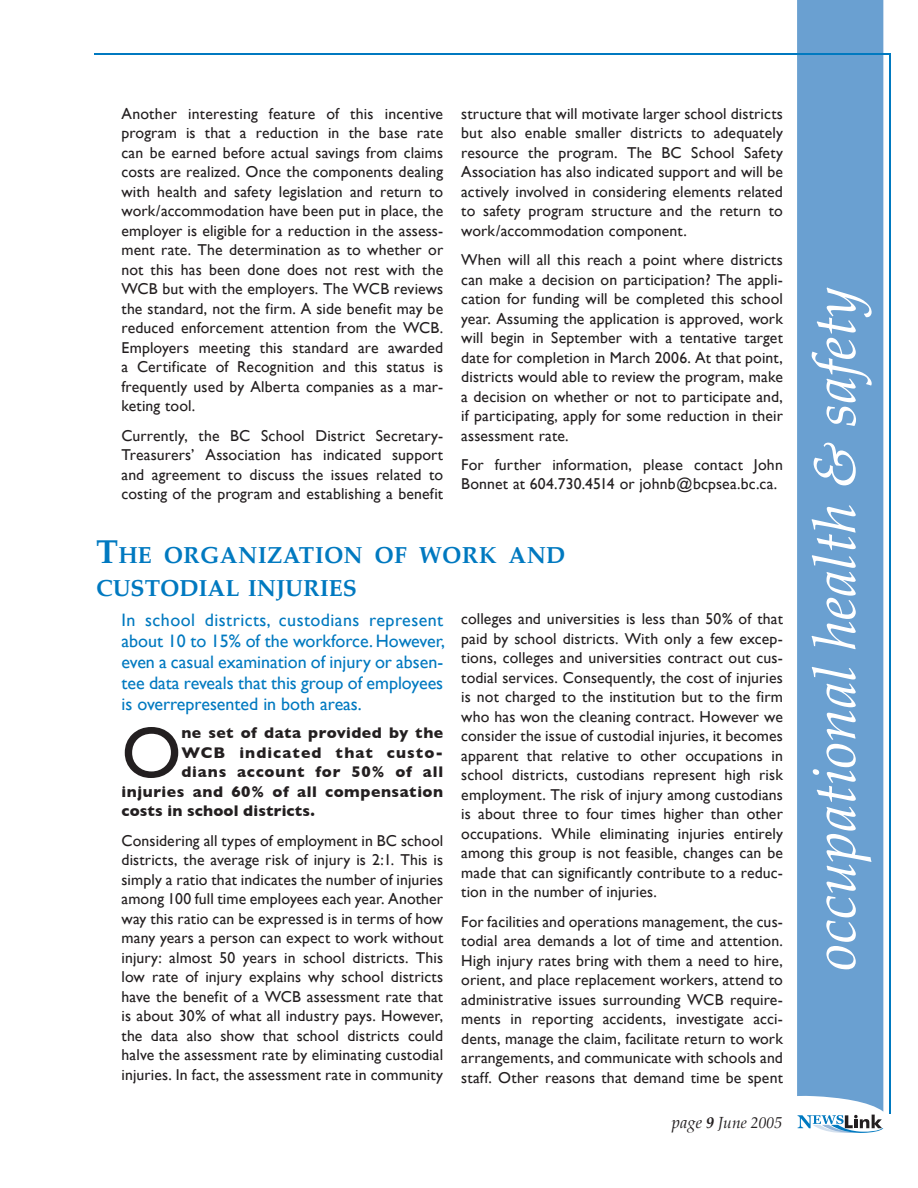
<style>
.page{position:relative;width:918px;height:1188px;background:#fff}
.page>*{position:absolute;margin:0;border:0;box-sizing:border-box;transform-origin:0 0}
.t1{font:72.9px "Gill Sans";color:#231f20}
.t2{font:italic 60px "Palatino";color:#fff}
.t3{font:700 23.1px/33px "Palatino";letter-spacing:.015em;color:#0079c0}
.t4{font:18px/21px "Gill Sans";color:#0079c0;text-align:justify}
.t5{font:15.75px/19.5px "Gill Sans";letter-spacing:.01em;color:#231f20;text-align:justify}
.t6{font:700 15.75px "Gill Sans";letter-spacing:.035em;color:#231f20}
.t7{font:700 15.75px "Gill Sans";letter-spacing:.01em;color:#231f20}
.t8{font:700 15.75px "Gill Sans";letter-spacing:.07em;color:#231f20}
.t9{font:italic 15.75px "Palatino";color:#231f20}
.s1{font-size:33px}
.s2{font-size:16.5px}
.s3{font-weight:700}
</style>
<div class="page">
<div style="left:797px;top:0;width:87px;height:1133px;background:#6aa0d1"></div>
<hr style="left:94px;top:53px;width:797px;height:2px;background:#0079c0">
<hr style="left:890px;top:53px;width:1px;height:1061px;background:#0079c0">
<p class="t5" style="left:121px;top:104px;width:323px">Another interesting feature of this incentive program is that a reduction in the base rate can be earned before actual savings from claims costs are realized. Once the components dealing with health and safety legislation and return to work/accommodation have been put in place, the employer is eligible for a reduction in the assess&shy;ment rate. The determination as to whether or not this has been done does not rest with the WCB but with the employers. The WCB reviews the standard, not the firm. A side benefit may be reduced enforcement attention from the WCB.<br>Employers meeting this standard are awarded a Certificate of Recognition and this status is frequently used by Alberta companies as a mar&shy;keting tool.</p>
<p class="t5" style="left:121px;top:425px;width:323px">Currently, the BC School District Secretary-Treasurers’ Association has indicated support and agreement to discuss the issues related to costing of the program and establishing a benefit</p>
<p class="t5" style="left:461px;top:104px;width:323px">structure that will motivate larger school districts but also enable smaller districts to adequately resource the program. The BC School Safety Association has also indicated support and will be actively involved in considering elements related to safety program structure and the return to work/accommodation component.</p>
<p class="t5" style="left:461px;top:250px;width:323px">When will all this reach a point where districts can make a decision on participation? The appli&shy;cation for funding will be completed this school year. Assuming the application is approved, work will begin in September with a tentative target date for completion in March 2006. At that point, districts would able to review the program, make a decision on whether or not to participate and, if participating, apply for some reduction in their assessment rate.</p>
<p class="t5" style="left:461px;top:455px;width:323px">For further information, please contact John<br>Bonnet at 604.730.4514 or johnb@bcpsea.bc.ca.</p>
<h3 class="t3" style="left:96px;top:540px;width:471px"><span class="s1">T</span>HE ORGANIZATION OF WORK AND<br>CUSTODIAL INJURIES</h3>
<p class="t4" style="left:122px;top:609px;width:325px">In school districts, custodians represent about 10 to 15% of the workforce. However, even a casual examination of injury or absen&shy;tee data reveals that this group of employees is overrepresented in both areas.</p>
<h1 class="t1" style="left:122px;top:711px;width:61px">O</h1>
<p class="t6" style="left:182px;top:724px;width:263px">ne set of data provided by the</p>
<p class="t5" style="left:461px;top:609px;width:323px">colleges and universities is less than 50% of that paid by school districts. With only a few excep&shy;tions, colleges and universities contract out cus&shy;todial services. Consequently, the cost of injuries is not charged to the institution but to the firm who has won the cleaning contract. However we consider the issue of custodial injuries, it becomes apparent that relative to other occupations in school districts, custodians represent high risk employment. The risk of injury among custodians is about three to four times higher than other occupations. While eliminating injuries entirely among this group is not feasible, changes can be made that can significantly contribute to a reduc&shy;tion in the number of injuries.</p>
<p class="t5" style="left:461px;top:911px;width:323px">For facilities and operations management, the cus&shy;todial area demands a lot of time and attention.<br>High injury rates bring with them a need to hire, orient, and place replacement workers, attend to administrative issues surrounding WCB require&shy;ments in reporting accidents, investigate acci&shy;dents, manage the claim, facilitate return to work arrangements, and communicate with schools and staff. Other reasons that demand time be spent</p>
<p class="t8" style="left:182px;top:743px;width:263px">WCB indicated that custo-</p>
<p class="t6" style="left:182px;top:763px;width:263px">dians account for 50% of all</p>
<p class="t6" style="left:121px;top:782px;width:323px">injuries and 60% of all compensation</p>
<p class="t7" style="left:121px;top:802px;width:195px">costs in school districts.</p>
<p class="t5" style="left:121px;top:831px;width:323px">Considering all types of employment in BC school districts, the average risk of injury is 2:1. This is simply a ratio that indicates the number of injuries among 100 full time employees each year. Another way this ratio can be expressed is in terms of how many years a person can expect to work without injury: almost 50 years in school districts. This low rate of injury explains why school districts have the benefit of a WCB assessment rate that is about 30% of what all industry pays. However, the data also show that school districts could halve the assessment rate by eliminating custodial injuries. In fact, the assessment rate in community</p>
<p class="t9" style="left:672px;top:1113px;width:112px"><span class="s2">page</span> <span class="s3">9</span> June 2005</p>
<h2 class="t2" style="left:799px;top:970px;width:686px;rotate:-90deg">occupational health &amp; safety</h2>
</div>
